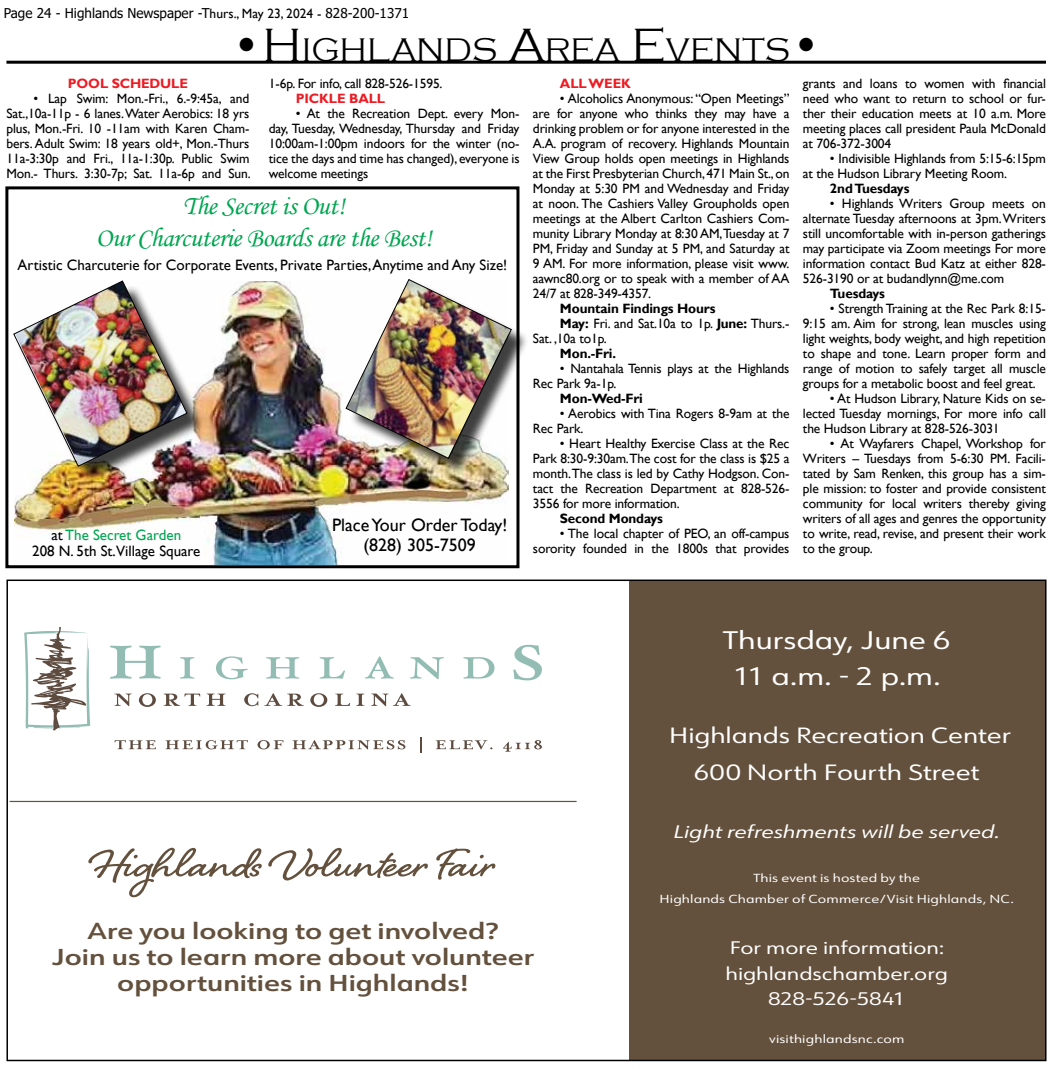
<style>
.page{position:relative;width:1053px;height:1069px;background:#fff}
.page>*{position:absolute;margin:0;border:0;box-sizing:border-box;transform-origin:0 0}
.t1{font:700 50.55px "Shelby";letter-spacing:.01em;color:#64513d;scale:1.24 1}
.t2{font:300 33.6px "Copperplate Gothic";color:#000}
.t3{font:27px/32.4px "Monotype Corsiva";letter-spacing:-.015em;color:#00a651;text-align:center}
.t4{font:24.9px/35.5px "URW Form";letter-spacing:-.005em;color:#fff;text-align:center;scale:1.24 1}
.t5{font:600 22.5px/25.8px "URW Form";color:#64513d;text-align:center;scale:1.24 1}
.t6{font:21.6px/36.9px "URW Form";letter-spacing:-.005em;color:#fff;text-align:center;scale:1.24 1}
.t7{font:18px/19.5px "Gill Sans";color:#000;text-align:center}
.t8{font:17.85px/25.5px "URW Form";letter-spacing:-.005em;color:#fff;text-align:center;scale:1.24 1}
.t9{font:italic 17.85px "URW Form";letter-spacing:-.005em;color:#fff;scale:1.24 1}
.t10{font:15px/16.5px "Gill Sans";color:#000;text-align:center}
.t11{font:13.5px/15px "Gill Sans";letter-spacing:-.01em;color:#000;text-align:justify}
.t12{font:700 13.5px "Gill Sans";letter-spacing:-.01em;color:#000}
.t13{font:13.5px "Tahoma";color:#000}
.t14{font:700 13.5px "Gill Sans";letter-spacing:-.01em;color:#ed1c24}
.t15{font:11.4px/21.6px "URW Form";letter-spacing:.01em;color:#fff;text-align:center;scale:1.24 1}
.s1{font-family:"Gill Sans"}
.s2{font-size:48px}
.s3{color:#00a651}
.s4{font-weight:700}
</style>
<div class="page">
<img style="left:15px;top:281px;width:494px;height:283px">
<div style="left:349px;top:282px;width:180px;height:194px;background:#000;opacity:.75"></div>
<img style="left:345px;top:279px;width:167px;height:180px">
<div style="left:5px;top:186px;width:514px;height:382px;border:3px solid #000"></div>
<div style="left:17px;top:284px;width:188px;height:200px;background:#000;opacity:.75"></div>
<img style="left:13px;top:280px;width:175px;height:187px">
<div style="left:629px;top:580px;width:417px;height:480px;background:#64513d"></div>
<svg style="left:115px;top:693px;width:296px;height:14px"></svg>
<svg style="left:180px;top:656px;width:314px;height:23px"></svg>
<svg style="left:110px;top:645px;width:51px;height:33px"></svg>
<svg style="left:513px;top:644px;width:29px;height:36px"></svg>
<svg style="left:24px;top:626px;width:66px;height:104px"></svg>
<svg style="left:436px;top:740px;width:57px;height:9px"></svg>
<svg style="left:503px;top:740px;width:39px;height:11px"></svg>
<svg style="left:420px;top:737px;width:2px;height:15px"></svg>
<svg style="left:115px;top:740px;width:41px;height:9px"></svg>
<svg style="left:165px;top:740px;width:83px;height:9px"></svg>
<svg style="left:258px;top:740px;width:26px;height:9px"></svg>
<svg style="left:292px;top:740px;width:113px;height:9px"></svg>
<hr style="left:10px;top:800px;width:567px;height:1px;background:#64513d">
<hr style="left:6px;top:61px;width:1040px;height:3px;background:#000">
<p class="t13" style="left:4px;top:4px;width:407px">Page 24 - Highlands Newspaper -T<span class="s1">hurs., May 23, 2024 -</span> 828-200-1371</p>
<h2 class="t2" style="left:230px;top:31px;width:593px"><span class="s2">•H</span>IGHLANDS <span class="s2">A</span>REA <span class="s2">E</span>VENTS<span class="s2">•</span></h2>
<p class="t14" style="left:68px;top:75px;width:122px">POOL SCHEDULE</p>
<p class="t11" style="left:6px;top:91px;width:246px;text-indent:27px">• Lap Swim: Mon.-Fri., 6.-9:45a, and Sat.,10a-11p - 6 lanes. Water Aerobics: 18 yrs plus, Mon.-Fri. 10 -11am with Karen Cham&shy;bers. Adult Swim: 18 years old+, Mon.-Thurs 11a-3:30p and Fri., 11a-1:30p. Public Swim Mon.- Thurs. 3:30-7p; Sat. 11a-6p and Sun.</p>
<p class="t11" style="left:269px;top:76px;width:175px">1-6p. For info, call 828-526-1595.</p>
<p class="t14" style="left:296px;top:90px;width:91px">PICKLE BALL</p>
<p class="t11" style="left:269px;top:106px;width:252px;text-indent:27px">• At the Recreation Dept. every Mon&shy;day, Tuesday, Wednesday, Thursday and Friday 10:00am-1:00pm indoors for the winter (no&shy;tice the days and time has changed), everyone is welcome meetings</p>
<h3 class="t3" style="left:96px;top:189px;width:338px">The Secret is Out!<br>Our Charcuterie Boards are the Best!</h3>
<p class="t10" style="left:18px;top:257px;width:491px">Artistic Charcuterie for Corporate Events, Private Parties, Anytime and Any Size!</p>
<p class="t10" style="left:32px;top:526px;width:170px">at <span class="s3">The Secret Garden<br></span>208 N. 5th St.Village Square</p>
<h3 class="t7" style="left:332px;top:515px;width:177px">Place Your Order Today! (828) 305-7509</h3>
<p class="t14" style="left:560px;top:75px;width:72px">ALL WEEK</p>
<p class="t11" style="left:533px;top:91px;width:258px;text-indent:27px">• Alcoholics Anonymous: “Open Meetings” are for anyone who thinks they may have a drinking problem or for anyone interested in the A.A. program of recovery. Highlands Mountain View Group holds open meetings in Highlands at the First Presbyterian Church, 471 Main St., on Monday at 5:30 PM and Wednesday and Friday at noon. The Cashiers Valley Groupholds open meetings at the Albert Carlton Cashiers Com&shy;munity Library Monday at 8:30 AM,Tuesday at 7<br>PM, Friday and Sunday at 5 PM, and Saturday at 9 AM. For more information, please visit www. aawnc80.org or to speak with a member of AA 24/7 at 828-349-4357.</p>
<p class="t12" style="left:560px;top:300px;width:157px">Mountain Findings Hours</p>
<p class="t11" style="left:560px;top:316px;width:231px"><span class="s4">May:</span> Fri. and Sat.10a to 1p. <span class="s4">June:</span> Thurs.-</p>
<p class="t11" style="left:533px;top:331px;width:75px">Sat. ,10a to1p.</p>
<p class="t12" style="left:560px;top:345px;width:58px">Mon.-Fri.</p>
<p class="t11" style="left:533px;top:361px;width:258px;text-indent:27px">• Nantahala Tennis plays at the Highlands<br>Rec Park 9a-1p.</p>
<p class="t12" style="left:560px;top:390px;width:84px">Mon-Wed-Fri</p>
<p class="t11" style="left:533px;top:406px;width:258px;text-indent:27px">• Aerobics with Tina Rogers 8-9am at the<br>Rec Park.</p>
<p class="t11" style="left:533px;top:436px;width:258px;text-indent:27px">• Heart Healthy Exercise Class at the Rec Park 8:30-9:30am.The cost for the class is $25 a month.The class is led by Cathy Hodgson. Con&shy;tact the Recreation Department at 828-526- 3556 for more information.</p>
<p class="t12" style="left:560px;top:510px;width:105px">Second Mondays</p>
<p class="t11" style="left:533px;top:526px;width:258px;text-align:right">• The local chapter of PEO, an off-campus sorority founded in the 1800s that provides</p>
<p class="t11" style="left:803px;top:76px;width:245px">grants and loans to women with financial need who want to return to school or fur&shy;ther their education meets at 10 a.m. More meeting places call president Paula McDonald at 706-372-3004</p>
<p class="t11" style="left:803px;top:151px;width:244px;text-indent:27px">• Indivisible Highlands from 5:15-6:15pm at the Hudson Library Meeting Room.</p>
<p class="t12" style="left:830px;top:180px;width:81px">2nd Tuesdays</p>
<p class="t11" style="left:803px;top:196px;width:245px;text-indent:27px">• Highlands Writers Group meets on alternate Tuesday afternoons at 3pm. Writers still uncomfortable with in-person gatherings may participate via Zoom meetings For more information contact Bud Katz at either 828- 526-3190 or at budandlynn@me.com</p>
<p class="t12" style="left:830px;top:285px;width:57px">Tuesdays</p>
<p class="t11" style="left:803px;top:301px;width:245px;text-indent:27px">• Strength Training at the Rec Park 8:15- 9:15 am. Aim for strong, lean muscles using light weights, body weight, and high repetition to shape and tone. Learn proper form and range of motion to safely target all muscle groups for a metabolic boost and feel great.</p>
<p class="t11" style="left:803px;top:391px;width:245px;text-indent:27px">• At Hudson Library, Nature Kids on se&shy;lected Tuesday mornings, For more info call the Hudson Library at 828-526-3031</p>
<p class="t11" style="left:803px;top:436px;width:245px;text-indent:27px">• At Wayfarers Chapel, Workshop for Writers – Tuesdays from 5-6:30 PM. Facili&shy;tated by Sam Renken, this group has a sim&shy;ple mission: to foster and provide consistent community for local writers thereby giving writers of all ages and genres the opportunity to write, read, revise, and present their work to the group.</p>
<h3 class="t4" style="left:723px;top:621px;width:185px">Thursday, June 6<br>11 a.m. - 2 p.m.</h3>
<h3 class="t6" style="left:669px;top:716px;width:277px">Highlands Recreation Center<br>600 North Fourth Street</h3>
<h1 class="t1" style="left:92px;top:828px;width:326px">Highlands Volunteer Fair</h1>
<h3 class="t5" style="left:52px;top:918px;width:391px">Are you looking to get involved?<br>Join us to learn more about volunteer opportunities in Highlands!</h3>
<h3 class="t9" style="left:674px;top:819px;width:265px">Light refreshments will be served.</h3>
<p class="t15" style="left:660px;top:866px;width:287px">This event is hosted by the<br>Highlands Chamber of Commerce/Visit Highlands, NC.</p>
<h3 class="t8" style="left:725px;top:934px;width:181px">For more information: highlandschamber.org<br>828-526-5841</h3>
<p class="t15" style="left:769px;top:1027px;width:111px">visithighlandsnc.com</p>
</div>
